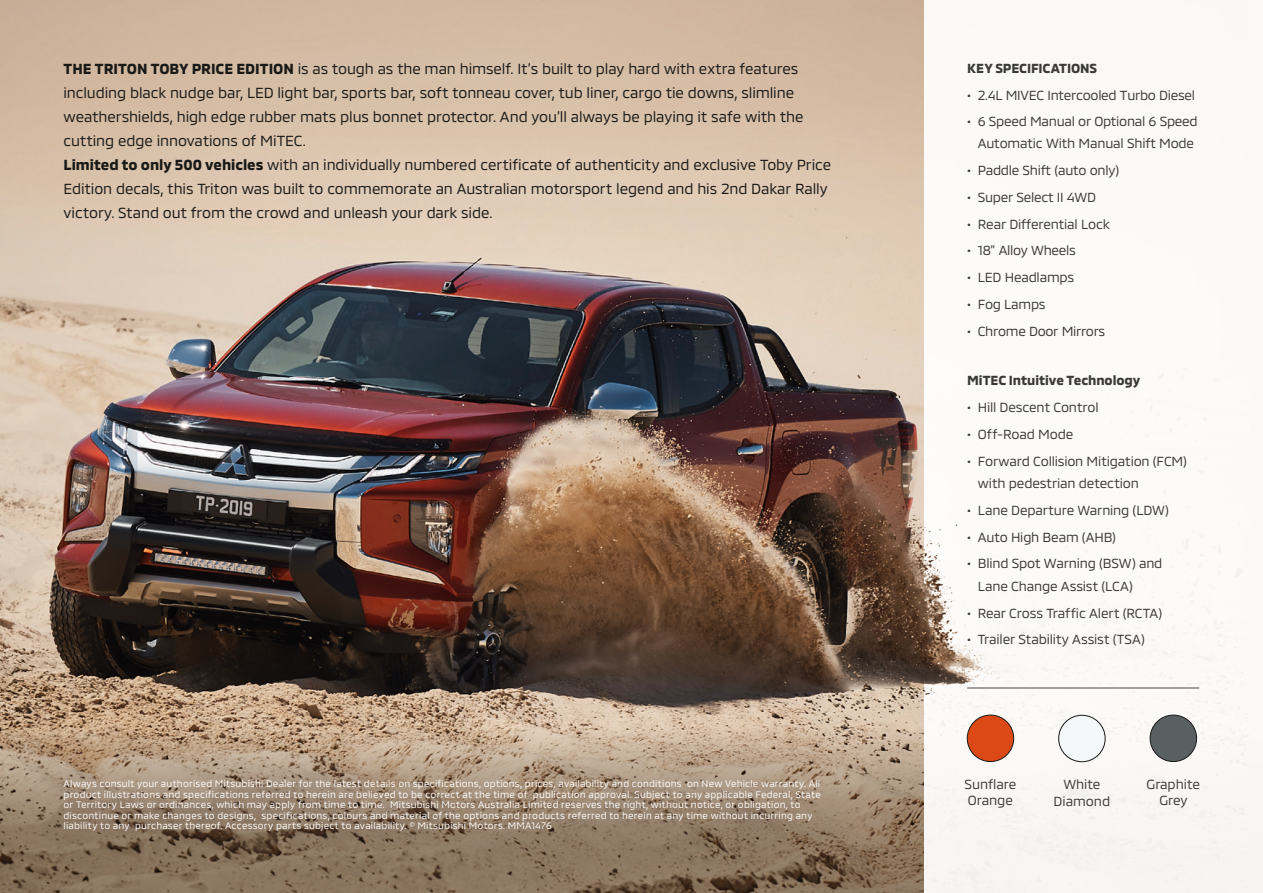
<style>
.page{position:relative;width:1263px;height:893px;background:#fff}
.page>*{position:absolute;margin:0;border:0;box-sizing:border-box;transform-origin:0 0}
.t1{font:15px/24px "MMC";letter-spacing:-.005em;color:#191918}
.t2{font:13.5px/22.5px "MMC";letter-spacing:-.015em;color:#3a3a39;text-align:center}
.t3{font:700 13.5px "MMC";letter-spacing:-.005em;color:#3a3a39}
.t4{font:9.75px/10.5px "MMC";letter-spacing:.02em;color:#fff}
.s1{font-weight:700}
</style>
<div class="page">
<img style="left:0;top:294px;width:925px;height:418px">
<svg style="left:0;top:712px;width:925px;height:181px;background:#a78f77"></svg>
<svg style="left:0;top:0;width:924px;height:294px;background:#d6bfa9"></svg>
<div style="left:10px;top:724px;width:860px;height:162px;background:#16120f;opacity:.5"></div>
<div style="left:967px;top:715px;width:47px;height:46px;background:#dc4917;border-radius:50%"></div>
<div style="left:967px;top:715px;width:47px;height:47px;border:1px solid #191918;border-radius:50%"></div>
<div style="left:1059px;top:715px;width:46px;height:47px;background:#f5f8f8;border-radius:50%"></div>
<div style="left:1058px;top:715px;width:47px;height:47px;border:1px solid #191918;border-radius:50%"></div>
<div style="left:1150px;top:715px;width:46px;height:46px;background:#596061;border-radius:50%"></div>
<div style="left:1150px;top:715px;width:47px;height:47px;border:1px solid #191918;border-radius:50%"></div>
<hr style="left:967px;top:688px;width:232px;height:1px;background:#3a3a39">
<p class="t1" style="left:64px;top:55px;width:769px"><span class="s1">THE TRITON TOBY PRICE EDITION</span> is as tough as the man himself. It’s built to play hard with extra features including black nudge bar, LED light bar, sports bar, soft tonneau cover, tub liner, cargo tie downs, slimline weathershields, high edge rubber mats plus bonnet protector. And you’ll always be playing it safe with the cutting edge innovations of MiTEC.<br><span class="s1">Limited to only 500 vehicles</span> with an individually numbered certificate of authenticity and exclusive Toby Price Edition decals, this Triton was built to commemorate an Australian motorsport legend and his 2nd Dakar Rally victory. Stand out from the crowd and unleash your dark side.</p>
<p class="t4" style="left:64px;top:777px;width:759px">Always consult your authorised Mitsubishi Dealer for the latest details on specifications, options, prices, availability and conditions on New Vehicle warranty. All product illustrations and specifications referred to herein are believed to be correct at the time of publication approval. Subject to any applicable Federal, State or Territory Laws or ordinances, which may apply from time to time. Mitsubishi Motors Australia Limited reserves the right, without notice, or obligation, to discontinue or make changes to designs, specifications, colours and material of the options and products referred to herein at any time without incurring any liability to any purchaser thereof. Accessory parts subject to availability. © Mitsubishi Motors. MMA1476</p>
<p class="t3" style="left:967px;top:57px;width:131px">KEY SPECIFICATIONS</p>
<p class="t2" style="left:967px;top:82px;width:229px">• 2.4L MIVEC Intercooled Turbo Diesel</p>
<p class="t2" style="left:967px;top:108px;width:232px">• 6 Speed Manual or Optional 6 Speed<br>Automatic With Manual Shift Mode</p>
<p class="t2" style="left:967px;top:157px;width:154px">• Paddle Shift (auto only)</p>
<p class="t2" style="left:967px;top:184px;width:130px">• Super Select II 4WD</p>
<p class="t2" style="left:967px;top:211px;width:144px">• Rear Differential Lock</p>
<p class="t2" style="left:967px;top:238px;width:110px">• 18” Alloy Wheels</p>
<p class="t2" style="left:967px;top:264px;width:109px">• LED Headlamps</p>
<p class="t2" style="left:967px;top:291px;width:80px">• Fog Lamps</p>
<p class="t2" style="left:967px;top:318px;width:140px">• Chrome Door Mirrors</p>
<p class="t3" style="left:967px;top:370px;width:175px">MiTEC Intuitive Technology</p>
<p class="t2" style="left:967px;top:394px;width:133px">• Hill Descent Control</p>
<p class="t2" style="left:967px;top:421px;width:108px">• Off-Road Mode</p>
<p class="t2" style="left:978px;top:448px;width:211px;text-align:left;text-indent:-11px">• Forward Collision Mitigation (FCM) with pedestrian detection</p>
<p class="t2" style="left:967px;top:497px;width:203px">• Lane Departure Warning (LDW)</p>
<p class="t2" style="left:967px;top:524px;width:150px">• Auto High Beam (AHB)</p>
<p class="t2" style="left:978px;top:551px;width:186px;text-align:left;text-indent:-11px">• Blind Spot Warning (BSW) and<br>Lane Change Assist (LCA)</p>
<p class="t2" style="left:967px;top:600px;width:196px">• Rear Cross Traffic Alert (RCTA)</p>
<p class="t2" style="left:967px;top:627px;width:179px">• Trailer Stability Assist (TSA)</p>
<p class="t2" style="left:964px;top:774px;width:53px;line-height:16.5px;text-align:left">Sunflare<br>Orange</p>
<p class="t2" style="left:1053px;top:774px;width:58px;line-height:16.5px">White<br>Diamond</p>
<p class="t2" style="left:1146px;top:774px;width:55px;line-height:16.5px">Graphite<br>Grey</p>
</div>
